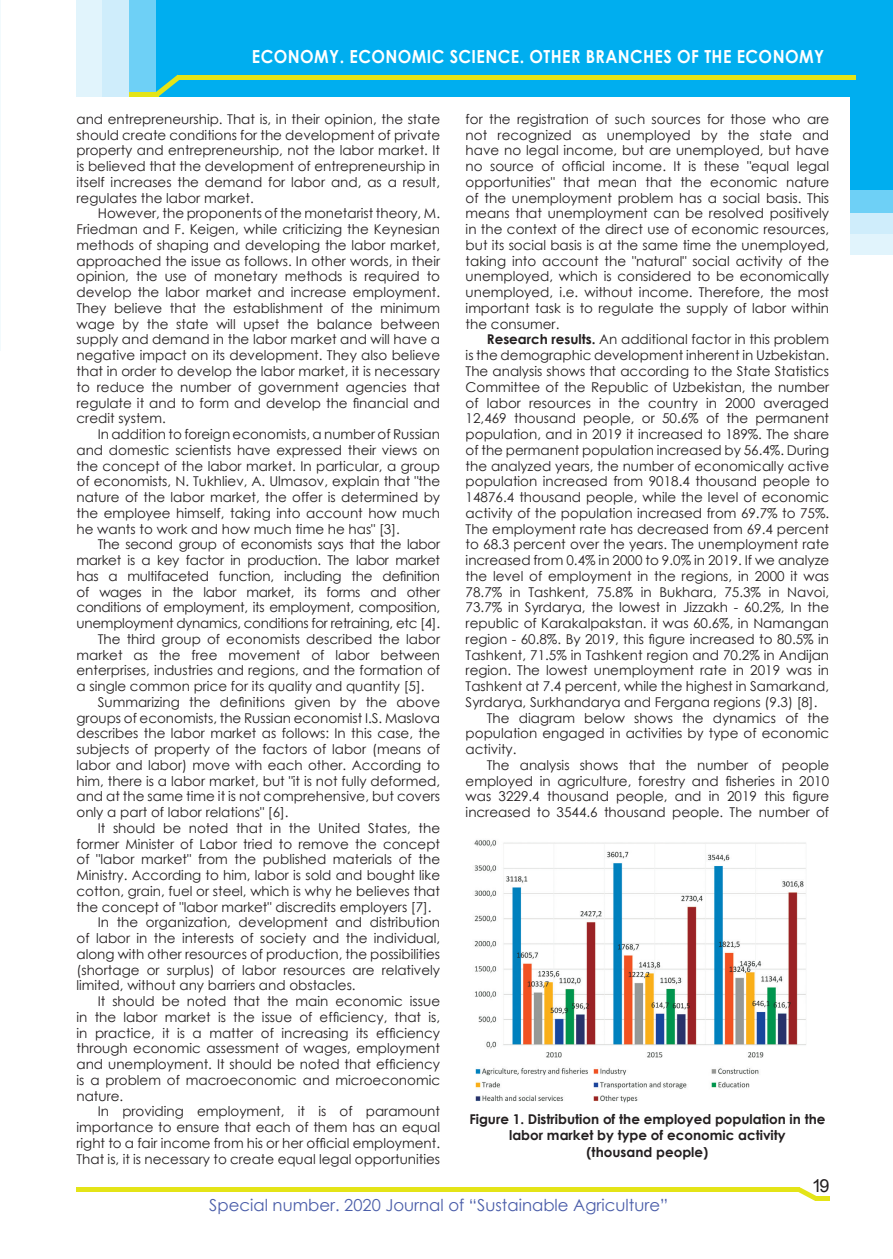
<style>
.page{position:relative;width:893px;height:1259px;background:#fff}
.page>*{position:absolute;margin:0;border:0;box-sizing:border-box;transform-origin:0 0}
.t1{font:700 18px "Century Gothic";letter-spacing:.025em;color:#fff;scale:.9 1}
.t2{font:18px "Arial";color:#231f20}
.t3{font:16.5px "Century Gothic";color:#4a5da9}
.t4{font:13.5px/15.8px "Century Gothic";color:#231f20;text-align:justify}
.t5{font:700 13.5px/16.5px "Century Gothic";color:#231f20;text-align:center}
.s1{font-weight:700}
</style>
<div class="page">
<hr style="left:0;top:0;width:1px;height:350px;background:#f2fafd">
<img style="left:474px;top:840px;width:332px;height:263px">
<div style="left:77px;top:1px;width:428px;height:96px;background:#e1f4fc"></div>
<div style="left:103px;top:1px;width:432px;height:96px;background:#cfedfb"></div>
<div style="left:130px;top:1px;width:586px;height:96px;background:#6ed0f6"></div>
<div style="left:156px;top:1px;width:737px;height:96px;background:#00aeef"></div>
<div style="left:851px;top:160px;width:42px;height:95px;background:#e1f4fc"></div>
<div style="left:851px;top:160px;width:42px;height:73px;background:#cfedfb"></div>
<div style="left:851px;top:160px;width:42px;height:53px;background:#6ed0f6"></div>
<div style="left:851px;top:95px;width:42px;height:95px;background:#00aeef"></div>
<hr style="left:178px;top:75px;width:678px;height:4px;background:#e4e417">
<div style="left:129px;top:92px;width:29px;height:5px;background:#e4e417"></div>
<svg style="left:156px;top:75px;width:25px;height:22px"></svg>
<div style="left:76px;top:1187px;width:724px;height:5px;background:#e4e417"></div>
<hr style="left:815px;top:1196px;width:14px;height:4px;background:#e4e417">
<svg style="left:798px;top:1187px;width:18px;height:13px"></svg>
<p class="t1" style="left:252px;top:43px;width:637px">ECONOMY. ECONOMIC SCIENCE. OTHER BRANCHES OF THE ECONOMY</p>
<p class="t4" style="left:77px;top:111px;width:365px">and entrepreneurship. That is, in their opinion, the state should create conditions for the development of private property and entrepreneurship, not the labor market. It is believed that the development of entrepreneurship in itself increases the demand for labor and, as a result, regulates the labor market.</p>
<p class="t4" style="left:77px;top:205px;width:365px;text-indent:21px">However, the proponents of the monetarist theory, M.<br>Friedman and F. Keigen, while criticizing the Keynesian methods of shaping and developing the labor market, approached the issue as follows. In other words, in their opinion, the use of monetary methods is required to develop the labor market and increase employment.<br>They believe that the establishment of the minimum wage by the state will upset the balance between supply and demand in the labor market and will have a negative impact on its development. They also believe that in order to develop the labor market, it is necessary to reduce the number of government agencies that regulate it and to form and develop the financial and credit system.</p>
<p class="t4" style="left:77px;top:426px;width:365px;text-indent:21px">In addition to foreign economists, a number of Russian and domestic scientists have expressed their views on the concept of the labor market. In particular, a group of economists, N. Tukhliev, A. Ulmasov, explain that "the nature of the labor market, the offer is determined by the employee himself, taking into account how much he wants to work and how much time he has" [3].</p>
<p class="t4" style="left:77px;top:536px;width:365px;text-indent:21px">The second group of economists says that the labor market is a key factor in production. The labor market has a multifaceted function, including the definition of wages in the labor market, its forms and other conditions of employment, its employment, composition, unemployment dynamics, conditions for retraining, etc [4].</p>
<p class="t4" style="left:77px;top:631px;width:365px;text-indent:21px">The third group of economists described the labor market as the free movement of labor between enterprises, industries and regions, and the formation of a single common price for its quality and quantity [5].</p>
<p class="t4" style="left:77px;top:694px;width:365px;text-indent:21px">Summarizing the definitions given by the above groups of economists, the Russian economist I.S. Maslova describes the labor market as follows: In this case, the subjects of property of the factors of labor (means of labor and labor) move with each other. According to him, there is a labor market, but "it is not fully deformed, and at the same time it is not comprehensive, but covers only a part of labor relations" [6].</p>
<p class="t4" style="left:77px;top:820px;width:365px;text-indent:21px">It should be noted that in the United States, the former Minister of Labor tried to remove the concept of "labor market" from the published materials of the Ministry. According to him, labor is sold and bought like cotton, grain, fuel or steel, which is why he believes that the concept of "labor market" discredits employers [7].</p>
<p class="t4" style="left:77px;top:914px;width:365px;text-indent:21px">In the organization, development and distribution of labor in the interests of society and the individual, along with other resources of production, the possibilities (shortage or surplus) of labor resources are relatively limited, without any barriers and obstacles.</p>
<p class="t4" style="left:77px;top:993px;width:365px;text-indent:21px">It should be noted that the main economic issue in the labor market is the issue of efficiency, that is, in practice, it is a matter of increasing its efficiency through economic assessment of wages, employment and unemployment. It should be noted that efficiency is a problem of macroeconomic and microeconomic nature.</p>
<p class="t4" style="left:77px;top:1103px;width:365px;text-indent:21px">In providing employment, it is of paramount importance to ensure that each of them has an equal right to a fair income from his or her official employment.<br>That is, it is necessary to create equal legal opportunities</p>
<p class="t4" style="left:466px;top:111px;width:365px">for the registration of such sources for those who are not recognized as unemployed by the state and have no legal income, but are unemployed, but have no source of official income. It is these "equal legal opportunities" that mean that the economic nature of the unemployment problem has a social basis. This means that unemployment can be resolved positively in the context of the direct use of economic resources, but its social basis is at the same time the unemployed, taking into account the "natural" social activity of the unemployed, which is considered to be economically unemployed, i.e. without income. Therefore, the most important task is to regulate the supply of labor within the consumer.</p>
<p class="t4" style="left:466px;top:331px;width:365px;text-indent:21px"><span class="s1">Research results.</span> An additional factor in this problem is the demographic development inherent in Uzbekistan.<br>The analysis shows that according to the State Statistics Committee of the Republic of Uzbekistan, the number of labor resources in the country in 2000 averaged 12,469 thousand people, or 50.6% of the permanent population, and in 2019 it increased to 189%. The share of the permanent population increased by 56.4%. During the analyzed years, the number of economically active population increased from 9018.4 thousand people to 14876.4 thousand people, while the level of economic activity of the population increased from 69.7% to 75%.<br>The employment rate has decreased from 69.4 percent to 68.3 percent over the years. The unemployment rate increased from 0.4% in 2000 to 9.0% in 2019. If we analyze the level of employment in the regions, in 2000 it was 78.7% in Tashkent, 75.8% in Bukhara, 75.3% in Navoi, 73.7% in Syrdarya, the lowest in Jizzakh - 60.2%, In the republic of Karakalpakstan. it was 60.6%, in Namangan region - 60.8%. By 2019, this figure increased to 80.5% in Tashkent, 71.5% in Tashkent region and 70.2% in Andijan region. The lowest unemployment rate in 2019 was in Tashkent at 7.4 percent, while the highest in Samarkand, Syrdarya, Surkhandarya and Fergana regions (9.3) [8].</p>
<p class="t4" style="left:466px;top:709px;width:365px;text-indent:21px">The diagram below shows the dynamics of the population engaged in activities by type of economic activity.</p>
<p class="t4" style="left:466px;top:757px;width:365px;text-indent:21px">The analysis shows that the number of people employed in agriculture, forestry and fisheries in 2010 was 3229.4 thousand people, and in 2019 this figure increased to 3544.6 thousand people. The number of</p>
<p class="t5" style="left:469px;top:1110px;width:358px">Figure 1. Distribution of the employed population in the labor market by type of economic activity</p>
<p class="t5" style="left:586px;top:1143px;width:123px">(thousand people)</p>
<p class="t3" style="left:209px;top:1193px;width:460px">Special number. 2020 Journal of “Sustainable Agriculture”</p>
<p class="t2" style="left:812px;top:1173px;width:19px">19</p>
</div>
